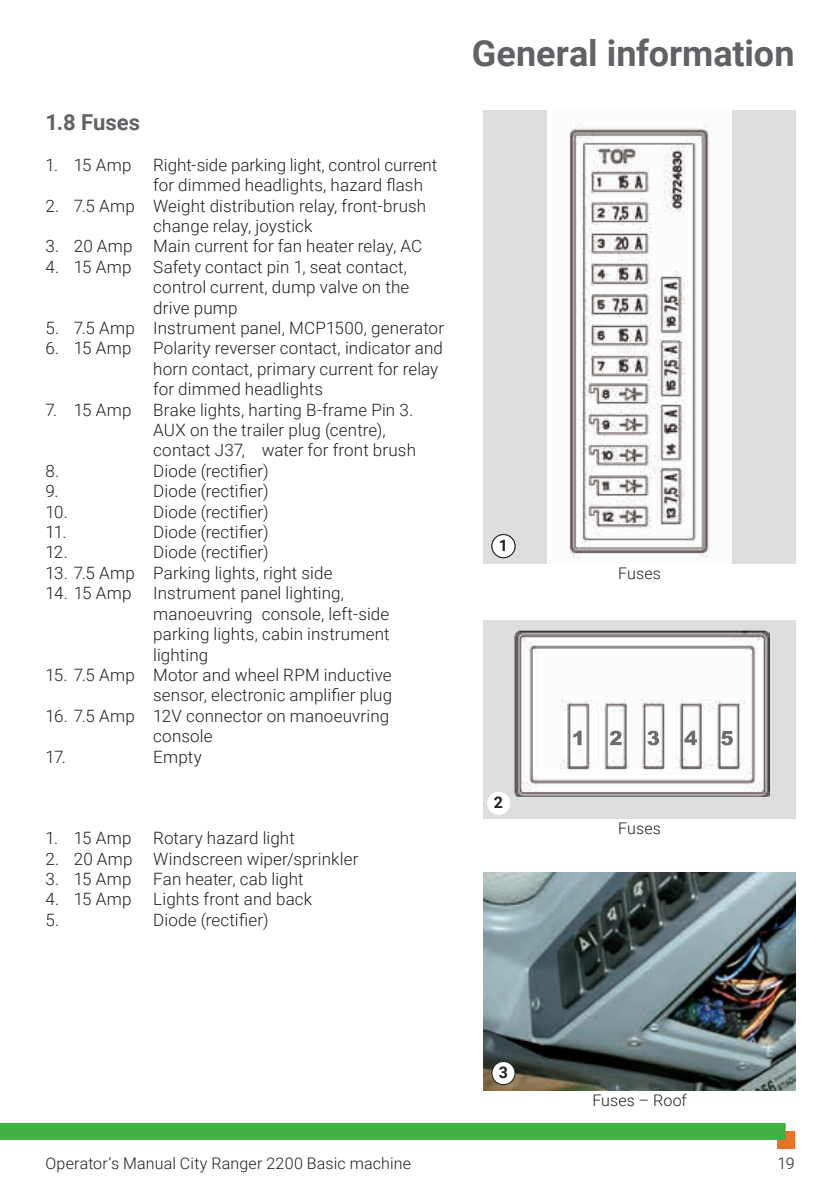
<style>
.page{position:relative;width:840px;height:1191px;background:#fff}
.page>*{position:absolute;margin:0;border:0;box-sizing:border-box;transform-origin:0 0}
.t1{font:700 36px "Roboto";color:#616265}
.t2{font:700 22px "Roboto";color:#616265}
.t3{font:300 17px/20.4px "Roboto";letter-spacing:.01em;color:#231f20}
.t4{font:300 16px "Roboto";letter-spacing:.01em;color:#231f20}
.t5{font:700 16px "Roboto";color:#231f20}
</style>
<div class="page">
<div style="left:776px;top:1131px;width:18px;height:17px;background:#ea7125"></div>
<div style="left:0;top:1123px;width:785px;height:17px;background:#40b143"></div>
<div style="left:483px;top:111px;width:312px;height:453px;background:#dcdddf"></div>
<img style="left:547px;top:111px;width:184px;height:453px">
<div style="left:491px;top:534px;width:23px;height:23px;background:#fff;border-radius:50%"></div>
<div style="left:491px;top:534px;width:24px;height:24px;border:1px solid #231f20;border-radius:50%"></div>
<img style="left:483px;top:873px;width:312px;height:217px">
<div style="left:491px;top:1061px;width:23px;height:23px;background:#fff;border-radius:50%"></div>
<div style="left:491px;top:1061px;width:24px;height:24px;border:1px solid #231f20;border-radius:50%"></div>
<div style="left:483px;top:620px;width:312px;height:199px;background:#dcdddf"></div>
<img style="left:514px;top:630px;width:255px;height:167px">
<img style="left:573px;top:730px;width:8px;height:15px">
<img style="left:647px;top:730px;width:11px;height:15px">
<img style="left:684px;top:730px;width:12px;height:15px">
<img style="left:720px;top:731px;width:12px;height:14px">
<img style="left:609px;top:730px;width:12px;height:15px">
<div style="left:487px;top:791px;width:23px;height:23px;background:#fff;border-radius:50%"></div>
<p class="t2" style="left:45px;top:107px;width:96px">1.8 Fuses</p>
<p class="t3" style="left:45px;top:154px;width:88px">1. 15 Amp</p>
<p class="t3" style="left:153px;top:154px;width:285px">Right-side parking light, control current for dimmed headlights, hazard flash</p>
<p class="t3" style="left:45px;top:195px;width:382px;text-align:center">2. 7.5 Amp Weight distribution relay, front-brush change relay, joystick</p>
<p class="t3" style="left:45px;top:235px;width:378px">3. 20 Amp Main current for fan heater relay, AC</p>
<p class="t3" style="left:45px;top:256px;width:87px">4. 15 Amp</p>
<p class="t3" style="left:153px;top:256px;width:257px">Safety contact pin 1, seat contact, control current, dump valve on the drive pump</p>
<p class="t3" style="left:45px;top:317px;width:400px">5. 7.5 Amp Instrument panel, MCP1500, generator</p>
<p class="t3" style="left:45px;top:337px;width:87px">6. 15 Amp</p>
<p class="t3" style="left:153px;top:337px;width:291px">Polarity reverser contact, indicator and horn contact, primary current for relay for dimmed headlights</p>
<p class="t3" style="left:45px;top:399px;width:87px">7. 15 Amp</p>
<p class="t3" style="left:153px;top:399px;width:264px">Brake lights, harting B-frame Pin 3.<br>AUX on the trailer plug (centre), contact J37, water for front brush</p>
<p class="t3" style="left:45px;top:460px;width:15px">8.</p>
<p class="t3" style="left:153px;top:460px;width:117px">Diode (rectifier)</p>
<p class="t3" style="left:45px;top:480px;width:15px">9.</p>
<p class="t3" style="left:153px;top:480px;width:117px">Diode (rectifier)</p>
<p class="t3" style="left:45px;top:501px;width:24px">10.</p>
<p class="t3" style="left:153px;top:501px;width:117px">Diode (rectifier)</p>
<p class="t3" style="left:45px;top:521px;width:23px">11.</p>
<p class="t3" style="left:153px;top:521px;width:117px">Diode (rectifier)</p>
<p class="t3" style="left:45px;top:541px;width:24px">12.</p>
<p class="t3" style="left:153px;top:541px;width:117px">Diode (rectifier)</p>
<p class="t3" style="left:45px;top:562px;width:288px">13. 7.5 Amp Parking lights, right side</p>
<p class="t3" style="left:45px;top:582px;width:87px">14. 15 Amp</p>
<p class="t3" style="left:153px;top:582px;width:238px">Instrument panel lighting, manoeuvring console, left-side parking lights, cabin instrument lighting</p>
<p class="t3" style="left:45px;top:664px;width:348px;text-align:right">15. 7.5 Amp Motor and wheel RPM inductive sensor, electronic amplifier plug</p>
<p class="t3" style="left:45px;top:705px;width:345px">16. 7.5 Amp 12V connector on manoeuvring</p>
<p class="t3" style="left:153px;top:725px;width:61px">console</p>
<p class="t3" style="left:45px;top:745px;width:22px">17.</p>
<p class="t3" style="left:153px;top:745px;width:50px">Empty</p>
<p class="t3" style="left:45px;top:827px;width:87px">1. 15 Amp</p>
<p class="t3" style="left:153px;top:827px;width:143px">Rotary hazard light</p>
<p class="t3" style="left:45px;top:847px;width:314px">2. 20 Amp Windscreen wiper/sprinkler</p>
<p class="t3" style="left:45px;top:868px;width:87px">3. 15 Amp</p>
<p class="t3" style="left:153px;top:868px;width:152px">Fan heater, cab light</p>
<p class="t3" style="left:45px;top:888px;width:87px">4. 15 Amp</p>
<p class="t3" style="left:153px;top:888px;width:160px">Lights front and back</p>
<p class="t3" style="left:45px;top:909px;width:15px">5.</p>
<p class="t3" style="left:153px;top:909px;width:117px">Diode (rectifier)</p>
<h1 class="t1" style="left:471px;top:28px;width:324px">General information</h1>
<p class="t5" style="left:498px;top:534px;width:11px">21</p>
<p class="t5" style="left:493px;top:791px;width:11px">2</p>
<p class="t4" style="left:618px;top:562px;width:44px">Fuses</p>
<p class="t4" style="left:618px;top:817px;width:44px">Fuses</p>
<p class="t4" style="left:45px;top:1152px;width:367px">Operator’s Manual City Ranger 2200 Basic machine</p>
<p class="t5" style="left:498px;top:1060px;width:11px">3</p>
<p class="t4" style="left:592px;top:1088px;width:96px">Fuses – Roof</p>
<p class="t4" style="left:777px;top:1152px;width:18px">19</p>
</div>
